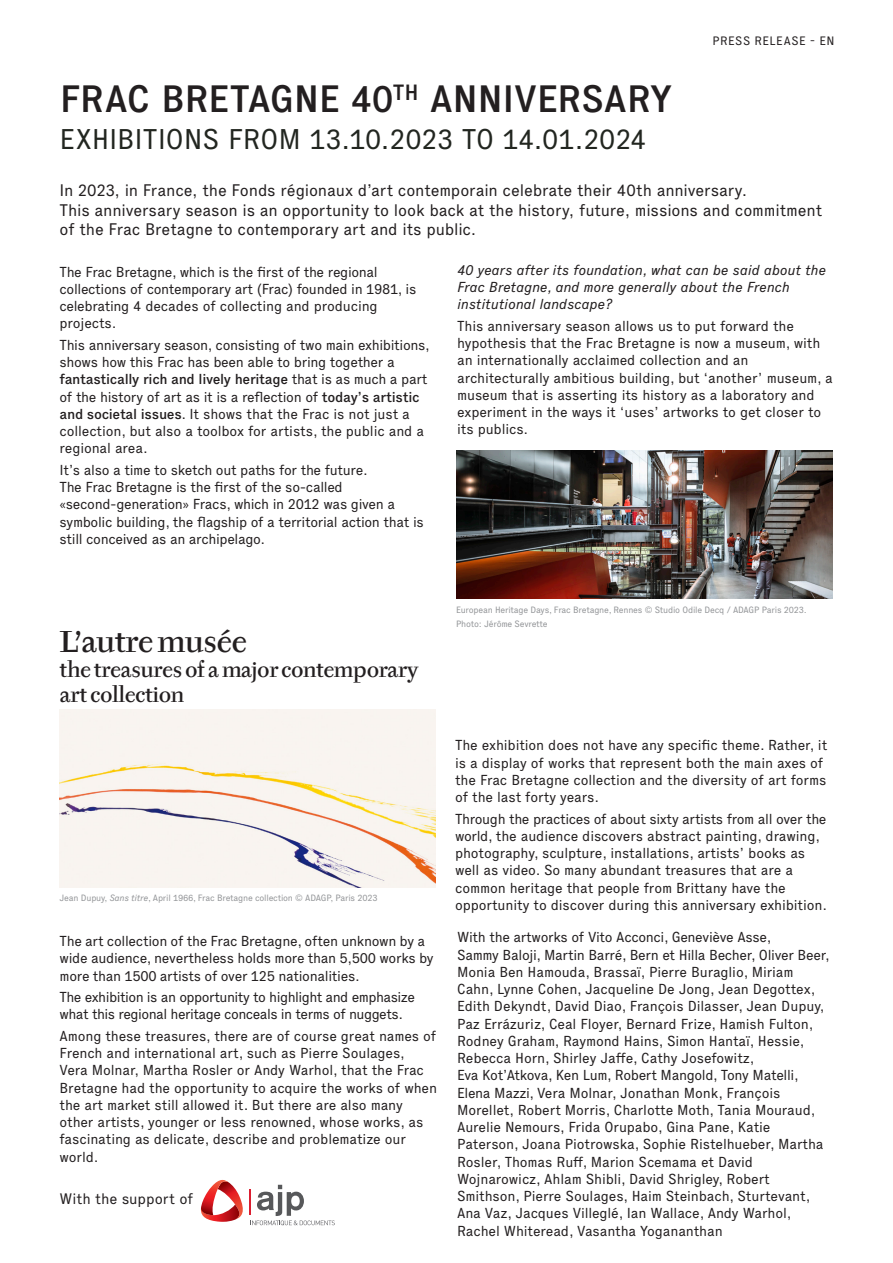
<style>
.page{position:relative;width:893px;height:1263px;background:#fff}
.page>*{position:absolute;margin:0;border:0;box-sizing:border-box;transform-origin:0 0}
.Intertitres{font:500 37.5px "Executive";letter-spacing:-.015em;color:#231f20}
.Galeries___mécénats{font:500 30px "Tyfa ITC Std";letter-spacing:-.02em;color:#231f20}
.Légendes{font:28.05px "Executive";letter-spacing:-.005em;color:#222620}
.Galeries___mécénats-2{font:500 21px/25.2px "Tyfa ITC Std";letter-spacing:-.02em;color:#231f20}
.Intertitres-2{font:16.5px/19.8px "Executive";letter-spacing:-.01em;color:#231f20}
.Intertitres-3{font:15px "Executive";letter-spacing:-.005em;color:#231f20}
.Texte_courant{font:14.25px/17.2px "Executive";letter-spacing:-.01em;color:#231f20}
.Galeries___mécénats-3{font:14.25px/17.2px "Executive";letter-spacing:-.02em;color:#231f20}
.Texte_courant-2{font:italic 14.25px/17.2px "Executive";letter-spacing:-.01em;color:#231f20}
.Texte_courant-3{font:14.25px/17.2px "Executive";letter-spacing:-.035em;color:#231f20}
.Rappel_de_titre{font:12px "Executive";letter-spacing:.04em;color:#231f20}
.Noms_artistes___expo{font:9px/13.5px "Executive";letter-spacing:-.025em;color:#939598}
.s1{font-weight:500}
.s2{font-style:italic}
</style>
<div class="page">
<img style="left:456px;top:451px;width:377px;height:147px">
<img style="left:60px;top:709px;width:376px;height:178px">
<svg style="left:200px;top:1180px;width:135px;height:45px"></svg>
<p class="Intertitres" style="left:60px;top:76px;width:614px">FRAC BRETAGNE 40<sup>TH</sup> ANNIVERSARY</p>
<p class="Légendes" style="left:60px;top:122px;width:588px">EXHIBITIONS FROM 13.10.2023 TO 14.01.2024</p>
<p class="Rappel_de_titre" style="left:712px;top:34px;width:123px">PRESS RELEASE - EN</p>
<p class="Intertitres-2" style="left:60px;top:180px;width:764px">In 2023, in France, the Fonds régionaux d’art contemporain celebrate their 40th anniversary.<br>This anniversary season is an opportunity to look back at the history, future, missions and commitment of the Frac Bretagne to contemporary art and its public.</p>
<p class="Texte_courant" style="left:60px;top:263px;width:358px">The Frac Bretagne, which is the first of the regional collections of contemporary art (Frac) founded in 1981, is celebrating 4 decades of collecting and producing projects.</p>
<p class="Texte_courant" style="left:60px;top:336px;width:372px">This anniversary season, consisting of two main exhibitions, shows how this Frac has been able to bring together a <span class="s1">fantastically rich and lively heritage</span> that is as much a part of the history of art as it is a reflection of <span class="s1">today’s artistic and societal issues</span>. It shows that the Frac is not just a collection, but also a toolbox for artists, the public and a regional area.</p>
<p class="Texte_courant" style="left:60px;top:461px;width:366px">It’s also a time to sketch out paths for the future.<br>The Frac Bretagne is the first of the so-called «second-generation» Fracs, which in 2012 was given a symbolic building, the flagship of a territorial action that is still conceived as an archipelago.</p>
<p class="Texte_courant-2" style="left:457px;top:261px;width:370px">40 years after its foundation, what can be said about the<br>Frac Bretagne, and more generally about the French institutional landscape?</p>
<p class="Texte_courant" style="left:457px;top:317px;width:377px">This anniversary season allows us to put forward the hypothesis that the Frac Bretagne is now a museum, with an internationally acclaimed collection and an architecturally ambitious building, but ‘another’ museum, a museum that is asserting its history as a laboratory and experiment in the ways it ‘uses’ artworks to get closer to its publics.</p>
<p class="Galeries___mécénats" style="left:60px;top:624px;width:189px">L’autre musée</p>
<p class="Galeries___mécénats-2" style="left:60px;top:657px;width:361px">the treasures of a major contemporary art collection</p>
<p class="Noms_artistes___expo" style="left:60px;top:891px;width:320px">Jean Dupuy, <span class="s2">Sans titre</span>, April 1966, Frac Bretagne collection © ADAGP, Paris 2023</p>
<p class="Galeries___mécénats-3" style="left:60px;top:932px;width:376px">The art collection of the Frac Bretagne, often unknown by a wide audience, nevertheless holds more than 5,500 works by more than 1500 artists of over 125 nationalities.</p>
<p class="Texte_courant-3" style="left:60px;top:988px;width:357px">The exhibition is an opportunity to highlight and emphasize what this regional heritage conceals in terms of nuggets.</p>
<p class="Texte_courant" style="left:60px;top:1027px;width:379px">Among these treasures, there are of course great names of French and international art, such as Pierre Soulages,<br>Vera Molnar, Martha Rosler or Andy Warhol, that the Frac Bretagne had the opportunity to acquire the works of when the art market still allowed it. But there are also many other artists, younger or less renowned, whose works, as fascinating as delicate, describe and problematize our world.</p>
<p class="Intertitres-3" style="left:60px;top:1190px;width:135px">With the support of</p>
<p class="Noms_artistes___expo" style="left:456px;top:603px;width:352px">European Heritage Days, Frac Bretagne, Rennes © Studio Odile Decq / ADAGP Paris 2023.<br>Photo: Jérôme Sevrette</p>
<p class="Texte_courant" style="left:455px;top:737px;width:374px">The exhibition does not have any specific theme. Rather, it is a display of works that represent both the main axes of the Frac Bretagne collection and the diversity of art forms of the last forty years.</p>
<p class="Texte_courant" style="left:455px;top:810px;width:374px">Through the practices of about sixty artists from all over the world, the audience discovers abstract painting, drawing, photography, sculpture, installations, artists’ books as well as video. So many abundant treasures that are a common heritage that people from Brittany have the opportunity to discover during this anniversary exhibition.</p>
<p class="Texte_courant" style="left:457px;top:929px;width:374px">With the artworks of Vito Acconci, Geneviève Asse,<br>Sammy Baloji, Martin Barré, Bern et Hilla Becher, Oliver Beer, Monia Ben Hamouda, Brassaï, Pierre Buraglio, Miriam Cahn, Lynne Cohen, Jacqueline De Jong, Jean Degottex, Edith Dekyndt, David Diao, François Dilasser, Jean Dupuy, Paz Errázuriz, Ceal Floyer, Bernard Frize, Hamish Fulton, Rodney Graham, Raymond Hains, Simon Hantaï, Hessie, Rebecca Horn, Shirley Jaffe, Cathy Josefowitz,<br>Eva Kot’Atkova, Ken Lum, Robert Mangold, Tony Matelli, Elena Mazzi, Vera Molnar, Jonathan Monk, François Morellet, Robert Morris, Charlotte Moth, Tania Mouraud, Aurelie Nemours, Frida Orupabo, Gina Pane, Katie Paterson, Joana Piotrowska, Sophie Ristelhueber, Martha Rosler, Thomas Ruff, Marion Scemama et David Wojnarowicz, Ahlam Shibli, David Shrigley, Robert Smithson, Pierre Soulages, Haim Steinbach, Sturtevant, Ana Vaz, Jacques Villeglé, Ian Wallace, Andy Warhol, Rachel Whiteread, Vasantha Yogananthan</p>
</div>
